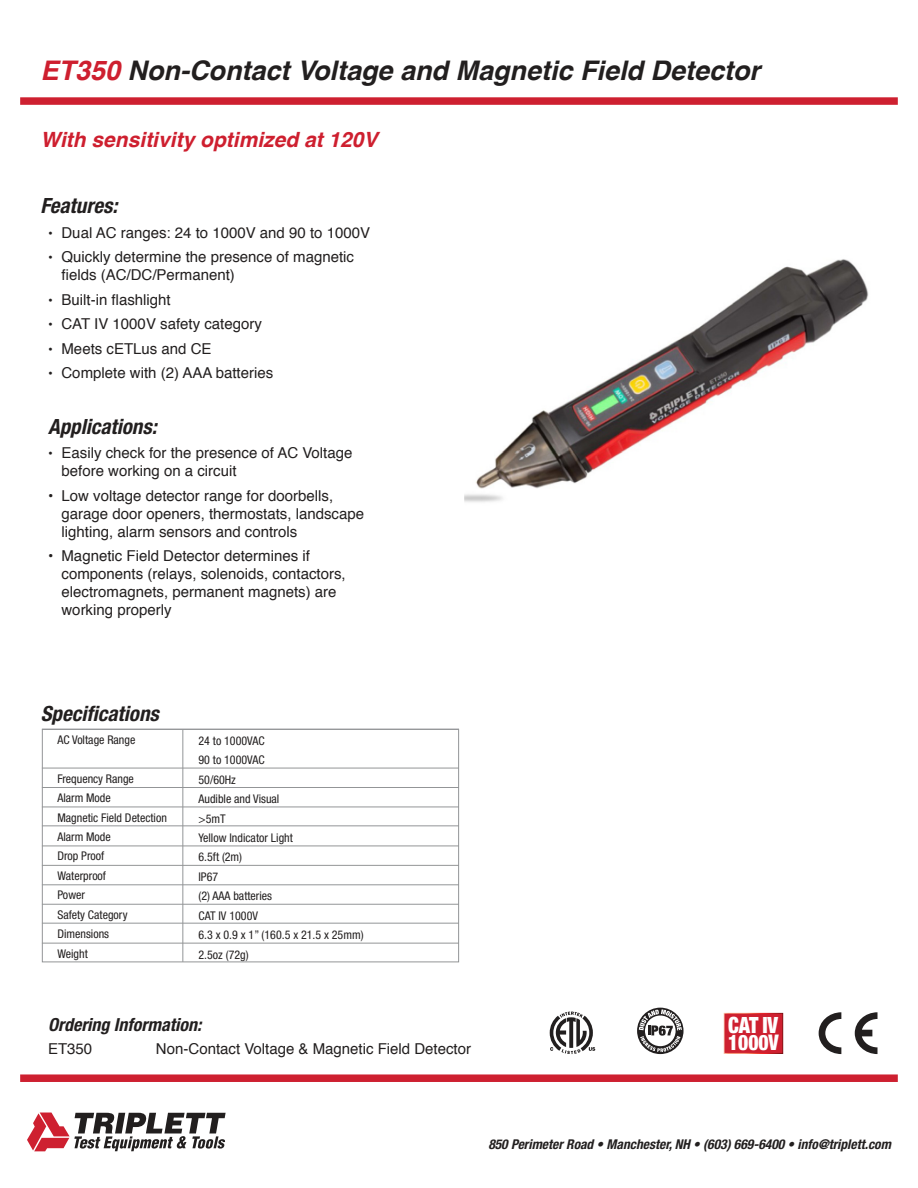
<style>
.page{position:relative;width:918px;height:1188px;background:#fff}
.page>*{position:absolute;margin:0;border:0;box-sizing:border-box;transform-origin:0 0}
.t1{font:italic 700 27px "Helvetica";color:#221f1f}
.t2{font:900 condensed 22.35px "Helvetica Neue";color:#fff;scale:.91 1}
.t3{font:900 condensed 21.45px "Helvetica Neue";color:#fff;scale:.91 1}
.t4{font:italic 700 condensed 21px "Helvetica Neue LT Std";color:#221f1f}
.t5{font:italic 700 21px "Helvetica";color:#ce1f2f}
.t6{font:italic 700 condensed 18px "Helvetica Neue LT Std";color:#221f1f}
.t7{font:15px/18px "Helvetica";color:#221f1f}
.t8{font:italic 700 condensed 13.5px "Helvetica Neue LT Std";color:#221f1f}
.t9{font:condensed 12px/19.4px "Helvetica Neue LT Std";color:#221f1f}
.s1{color:#ce1f2f}
.s2{font-size:13.5px}
</style>
<div class="page">
<div style="left:20px;top:97px;width:878px;height:8px;background:#ce2030"></div>
<div style="left:20px;top:1074px;width:878px;height:8px;background:#ce2030"></div>
<svg style="left:27px;top:1113px;width:199px;height:38px"></svg>
<hr style="left:42px;top:846px;width:417px;height:1px;background:#939597">
<hr style="left:42px;top:768px;width:417px;height:1px;background:#939597">
<hr style="left:42px;top:865px;width:417px;height:1px;background:#939597">
<hr style="left:42px;top:787px;width:417px;height:1px;background:#939597">
<hr style="left:42px;top:884px;width:417px;height:1px;background:#939597">
<hr style="left:42px;top:807px;width:417px;height:1px;background:#939597">
<hr style="left:42px;top:904px;width:417px;height:1px;background:#939597">
<hr style="left:42px;top:943px;width:417px;height:1px;background:#939597">
<hr style="left:42px;top:825px;width:417px;height:1px;background:#939597">
<hr style="left:42px;top:923px;width:417px;height:1px;background:#939597">
<hr style="left:182px;top:729px;width:1px;height:233px;background:#939597">
<div style="left:42px;top:729px;width:417px;height:233px;border:1px solid #939597"></div>
<img style="left:723px;top:1012px;width:61px;height:42px">
<svg style="left:819px;top:1012px;width:22px;height:42px"></svg>
<svg style="left:855px;top:1012px;width:23px;height:42px"></svg>
<svg style="left:637px;top:1008px;width:47px;height:46px"></svg>
<svg style="left:550px;top:1012px;width:45px;height:42px"></svg>
<img style="left:464px;top:259px;width:405px;height:243px">
<h1 class="t1" style="left:40px;top:61px;width:721px"><span class="s1">ET350</span> Non-Contact Voltage and Magnetic Field Detector</h1>
<h3 class="t5" style="left:40px;top:131px;width:339px">With sensitivity optimized at 120V</h3>
<h3 class="t4" style="left:40px;top:198px;width:78px">Features:</h3>
<p class="t7" style="left:48px;top:225px;width:324px"><span class="s2">•</span> Dual AC ranges: 24 to 1000V and 90 to 1000V</p>
<p class="t7" style="left:62px;top:249px;width:294px;text-indent:-14px"><span class="s2">•</span> Quickly determine the presence of magnetic昀椀elds (AC/DC/Permanent)</p>
<p class="t7" style="left:48px;top:291px;width:124px"><span class="s2">•</span> Built-in 昀氀ashlight</p>
<p class="t7" style="left:48px;top:316px;width:215px"><span class="s2">•</span> CAT IV 1000V safety category</p>
<p class="t7" style="left:48px;top:341px;width:165px"><span class="s2">•</span> Meets cETLus and CE</p>
<p class="t7" style="left:48px;top:364px;width:227px"><span class="s2">•</span> Complete with (2) AAA batteries</p>
<h3 class="t4" style="left:48px;top:419px;width:110px">Applications:</h3>
<p class="t7" style="left:62px;top:445px;width:293px;text-indent:-14px"><span class="s2">•</span> Easily check for the presence of AC Voltage before working on a circuit</p>
<p class="t7" style="left:62px;top:487px;width:304px;text-indent:-14px">• Low voltage detector range for doorbells, garage door openers, thermostats, landscape lighting, alarm sensors and controls</p>
<p class="t7" style="left:62px;top:548px;width:286px;text-indent:-14px">• Magnetic Field Detector determines if components (relays, solenoids, contactors, electromagnets, permanent magnets) are working properly</p>
<h3 class="t4" style="left:41px;top:706px;width:120px">Specifications</h3>
<p class="t9" style="left:57px;top:731px;width:80px">AC Voltage Range</p>
<p class="t9" style="left:57px;top:770px;width:111px">Frequency Range<br>Alarm Mode<br>Magnetic Field Detection<br>Alarm Mode<br>Drop Proof<br>Waterproof<br>Power<br>Safety Category<br>Dimensions<br>Weight</p>
<p class="t9" style="left:199px;top:732px;width:167px">24 to 1000VAC<br>90 to 1000VAC<br>50/60Hz<br>Audible and Visual<br>&gt;5mT<br>Yellow Indicator Light<br>6.5ft (2m)<br>IP67<br>(2) AAA batteries<br>CAT IV 1000V<br>6.3 x 0.9 x 1” (160.5 x 21.5 x 25mm)<br>2.5oz (72g)</p>
<p class="t6" style="left:48px;top:1018px;width:155px">Ordering Information:</p>
<p class="t7" style="left:48px;top:1041px;width:46px">ET350</p>
<p class="t7" style="left:156px;top:1041px;width:317px">Non-Contact Voltage &amp; Magnetic Field Detector</p>
<h2 class="t2" style="left:728px;top:1013px;width:56px">CAT IV</h2>
<h3 class="t3" style="left:728px;top:1030px;width:57px">1000V</h3>
<p class="t8" style="left:488px;top:1139px;width:404px">850 Perimeter Road • Manchester, NH • (603) 669-6400 • info@triplett.com</p>
</div>
